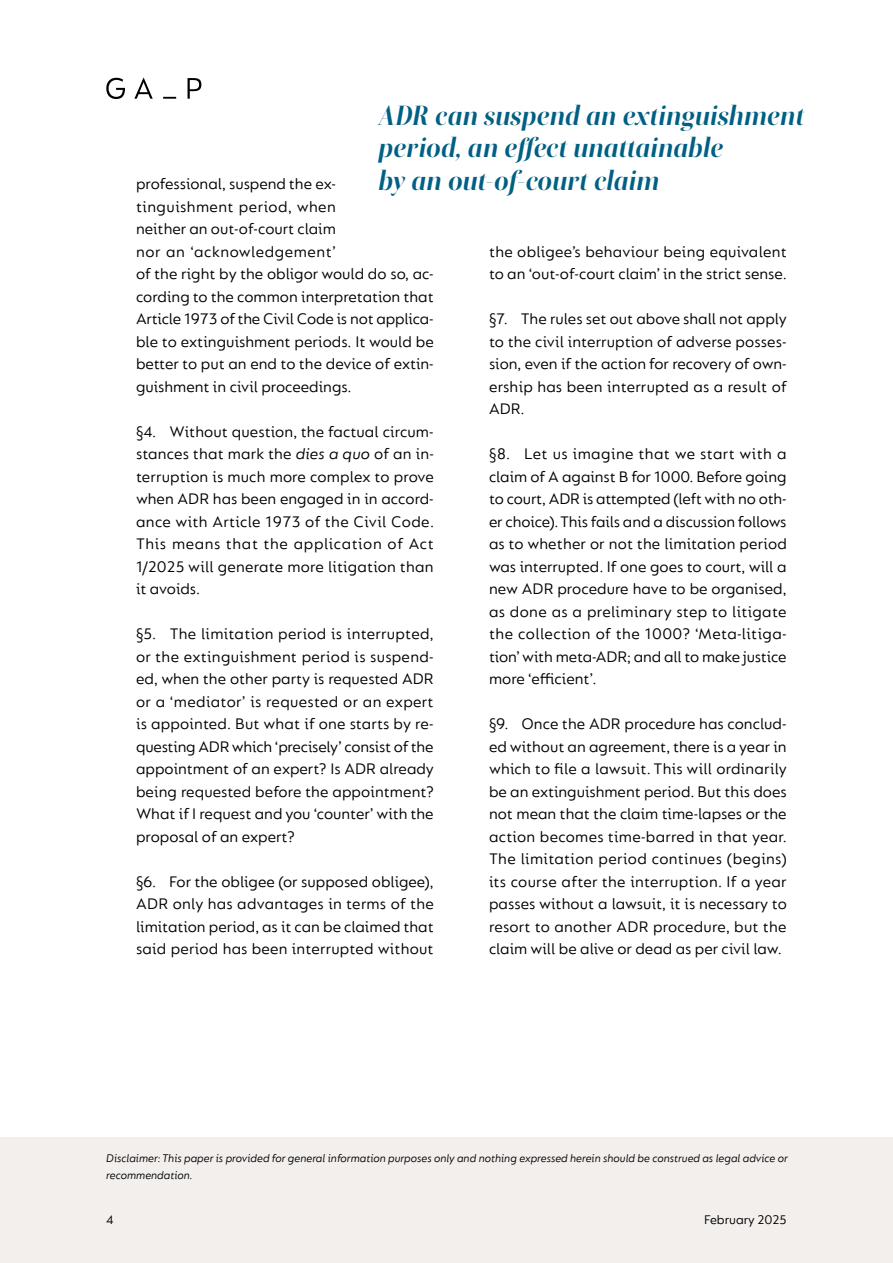
<style>
.page{position:relative;width:893px;height:1263px;background:#fff}
.page>*{position:absolute;margin:0;border:0;box-sizing:border-box;transform-origin:0 0}
.t1{font:italic 700 27px/32.4px "Boska";letter-spacing:.005em;color:#006083}
.t2{font:16.5px/22.5px "FS Lucas";color:#000;text-align:justify}
.t3{font:13.5px "FS Lucas";color:#000}
.t4{font:italic 12px/16.5px "FS Lucas";color:#000;scale:.95 1}
.s1{font-style:italic}
</style>
<div class="page">
<svg style="left:106px;top:78px;width:95px;height:21px"></svg>
<div style="left:0;top:1137px;width:893px;height:126px;background:#f2efed"></div>
<h1 class="t1" style="left:378px;top:99px;width:427px">ADR can suspend an extinguishment period, an effect unattainable<br>by an out-of-court claim</h1>
<p class="t2" style="left:136px;top:172px;width:299px;text-align:left">professional, suspend the ex&shy;tinguishment period, when<br>neither an out-of-court claim<br>nor an ‘acknowledgement’<br>of the right by the obligor would do so, ac&shy;cording to the common interpretation that Article 1973 of the Civil Code is not applica&shy;ble to extinguishment periods. It would be better to put an end to the device of extin&shy;guishment in civil proceedings.</p>
<p class="t2" style="left:136px;top:420px;width:300px">§4. Without question, the factual circum&shy;stances that mark the <span class="s1">dies a quo</span> of an in&shy;terruption is much more complex to prove when ADR has been engaged in in accord&shy;ance with Article 1973 of the Civil Code.<br>This means that the application of Act 1/2025 will generate more litigation than it avoids.</p>
<p class="t2" style="left:136px;top:622px;width:299px">§5. The limitation period is interrupted, or the extinguishment period is suspend&shy;ed, when the other party is requested ADR or a ‘mediator’ is requested or an expert is appointed. But what if one starts by re&shy;questing ADR which ‘precisely’ consist of the appointment of an expert? Is ADR already being requested before the appointment?<br>What if I request and you ‘counter’ with the proposal of an expert?</p>
<p class="t2" style="left:136px;top:870px;width:299px">§6. For the obligee (or supposed obligee), ADR only has advantages in terms of the limitation period, as it can be claimed that said period has been interrupted without</p>
<p class="t2" style="left:489px;top:240px;width:299px">the obligee’s behaviour being equivalent to an ‘out-of-court claim’ in the strict sense.</p>
<p class="t2" style="left:489px;top:307px;width:299px">§7. The rules set out above shall not apply to the civil interruption of adverse posses&shy;sion, even if the action for recovery of own&shy;ership has been interrupted as a result of ADR.</p>
<p class="t2" style="left:489px;top:442px;width:299px">§8. Let us imagine that we start with a claim of A against B for 1000. Before going to court, ADR is attempted (left with no oth&shy;er choice). This fails and a discussion follows as to whether or not the limitation period was interrupted. If one goes to court, will a new ADR procedure have to be organised, as done as a preliminary step to litigate the collection of the 1000? ‘Meta-litiga&shy;tion’ with meta-ADR; and all to make justice more ‘efficient’.</p>
<p class="t2" style="left:489px;top:712px;width:299px">§9. Once the ADR procedure has conclud&shy;ed without an agreement, there is a year in which to file a lawsuit. This will ordinarily be an extinguishment period. But this does not mean that the claim time-lapses or the action becomes time-barred in that year.<br>The limitation period continues (begins) its course after the interruption. If a year passes without a lawsuit, it is necessary to resort to another ADR procedure, but the claim will be alive or dead as per civil law.</p>
<p class="t4" style="left:106px;top:1150px;width:719px">Disclaimer: This paper is provided for general information purposes only and nothing expressed herein should be construed as legal advice or recommendation.</p>
<p class="t3" style="left:106px;top:1212px;width:9px">4</p>
<p class="t3" style="left:704px;top:1212px;width:84px">February 2025</p>
</div>
